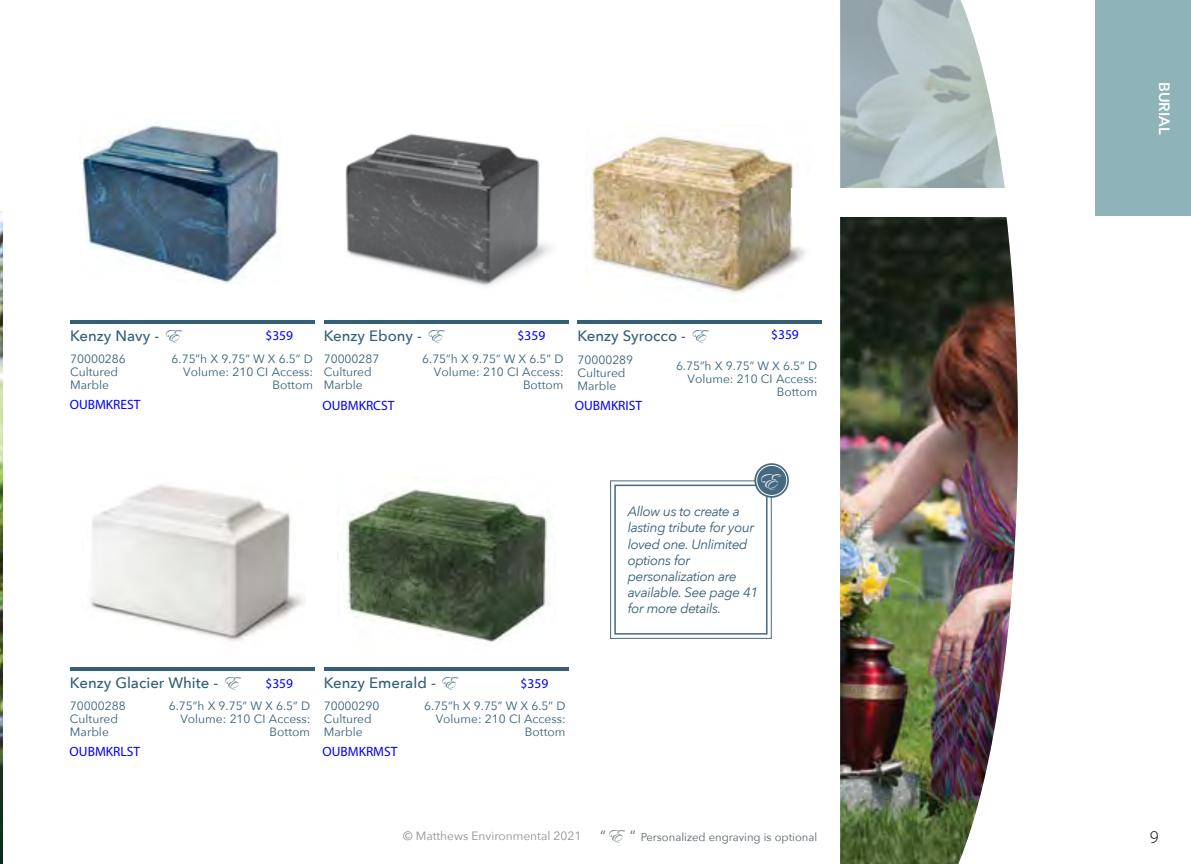
<style>
.page{position:relative;width:1191px;height:864px;background:#fff}
.page>*{position:absolute;margin:0;border:0;box-sizing:border-box;transform-origin:0 0}
.t1{font:22.5px "Edwardian Script ITC";color:#fff}
.t2{font:300 18px "Myriad Pro";color:#000}
.t3{font:500 15px "Avenir Next";color:#335f78}
.t4{font:600 15px "Avenir Next";color:#fff}
.t5{font:italic 13.5px/16.2px "Avenir Next";letter-spacing:-.03em;color:#335f78}
.t6{font:13.5px "Myriad Pro";color:#00f}
.t7{font:12px/12.8px "Avenir Next";color:#335f78}
.t8{font:12px "Avenir Next";color:#8d9297}
.t9{font:11.25px "Avenir Next";color:#57636a}
.s1{font-family:"Edwardian Script ITC";font-weight:400;font-size:18px}
.s2{font-size:15px}
.s3{font-family:"Edwardian Script ITC";font-size:18px}
</style>
<div class="page">
<img style="left:0;top:212px;width:2px;height:652px">
<img style="left:840px;top:0;width:165px;height:188px">
<img style="left:840px;top:217px;width:177px;height:647px">
<img style="left:345px;top:133px;width:206px;height:153px">
<hr style="left:324px;top:320px;width:244px;height:4px;background:#335f78">
<div style="left:614px;top:485px;width:153px;height:150px;border:2px solid #466981"></div>
<div style="left:610px;top:480px;width:161px;height:159px;border:1px solid #466981"></div>
<svg style="left:754px;top:463px;width:35px;height:35px"></svg>
<div style="left:756px;top:465px;width:31px;height:31px;border:1px solid #fff;border-radius:50%"></div>
<div style="left:1095px;top:0;width:95px;height:216px;background:#8eb3b9"></div>
<img style="left:586px;top:124px;width:220px;height:177px">
<div style="left:791px;top:189px;width:270px;height:28px;background:#fff"></div>
<hr style="left:577px;top:320px;width:245px;height:4px;background:#335f78">
<img style="left:79px;top:122px;width:202px;height:161px">
<hr style="left:70px;top:320px;width:244px;height:4px;background:#335f78">
<img style="left:90px;top:484px;width:214px;height:158px">
<hr style="left:70px;top:667px;width:244px;height:4px;background:#335f78">
<img style="left:346px;top:489px;width:203px;height:153px">
<hr style="left:324px;top:667px;width:244px;height:4px;background:#335f78">
<p class="t6" style="left:265px;top:327px;width:29px">$359</p>
<p class="t6" style="left:517px;top:327px;width:29px">$359</p>
<p class="t6" style="left:771px;top:327px;width:29px">$359</p>
<p class="t3" style="left:577px;top:323px;width:129px">Kenzy Syrocco - <span class="s1">E</span></p>
<p class="t7" style="left:577px;top:353px;width:57px">70000289<br>Cultured<br>Marble</p>
<p class="t7" style="left:676px;top:359px;width:143px;text-align:right">6.75”h X 9.75” W X 6.5” D<br>Volume: 210 CI Access:<br>Bottom</p>
<p class="t3" style="left:324px;top:323px;width:119px">Kenzy Ebony - <span class="s1">E</span></p>
<p class="t7" style="left:324px;top:352px;width:57px">70000287<br>Cultured<br>Marble</p>
<p class="t7" style="left:422px;top:352px;width:143px;text-align:right">6.75”h X 9.75” W X 6.5” D<br>Volume: 210 CI Access:<br>Bottom</p>
<p class="t3" style="left:70px;top:323px;width:110px">Kenzy Navy - <span class="s1">E</span></p>
<p class="t7" style="left:70px;top:352px;width:57px">70000286<br>Cultured<br>Marble</p>
<p class="t7" style="left:172px;top:352px;width:143px;text-align:right">6.75”h X 9.75” W X 6.5” D<br>Volume: 210 CI Access:<br>Bottom</p>
<p class="t6" style="left:70px;top:396px;width:72px">OUBMKREST</p>
<p class="t6" style="left:322px;top:397px;width:73px">OUBMKRCST</p>
<p class="t6" style="left:575px;top:397px;width:69px">OUBMKRIST</p>
<h1 class="t1" style="left:757px;top:469px;width:20px">E</h1>
<p class="t3" style="left:70px;top:670px;width:169px">Kenzy Glacier White - <span class="s1">E</span></p>
<p class="t7" style="left:70px;top:699px;width:57px">70000288<br>Cultured<br>Marble</p>
<p class="t7" style="left:169px;top:699px;width:143px;text-align:right">6.75”h X 9.75” W X 6.5” D<br>Volume: 210 CI Access:<br>Bottom</p>
<p class="t3" style="left:324px;top:670px;width:133px">Kenzy Emerald - <span class="s1">E</span></p>
<p class="t7" style="left:324px;top:699px;width:57px">70000290<br>Cultured<br>Marble</p>
<p class="t7" style="left:424px;top:699px;width:143px;text-align:right">6.75”h X 9.75” W X 6.5” D<br>Volume: 210 CI Access:<br>Bottom</p>
<p class="t6" style="left:265px;top:675px;width:29px">$359</p>
<p class="t6" style="left:520px;top:675px;width:29px">$359</p>
<p class="t6" style="left:70px;top:743px;width:72px">OUBMKRLST</p>
<p class="t6" style="left:322px;top:743px;width:77px">OUBMKRMST</p>
<p class="t5" style="left:628px;top:503px;width:132px">Allow us to create a lasting tribute for your loved one. Unlimited options for personalization are available. See page 41 for more details.</p>
<p class="t8" style="left:403px;top:826px;width:179px">© Matthews Environmental 2021</p>
<p class="t9" style="left:600px;top:828px;width:219px"><span class="s2">“</span><span class="s3">E</span> <span class="s2">“</span> Personalized engraving is optional</p>
<p class="t4" style="left:1177px;top:82px;width:54px;rotate:90deg">BURIAL</p>
<h2 class="t2" style="left:1149px;top:826px;width:10px">9</h2>
</div>
